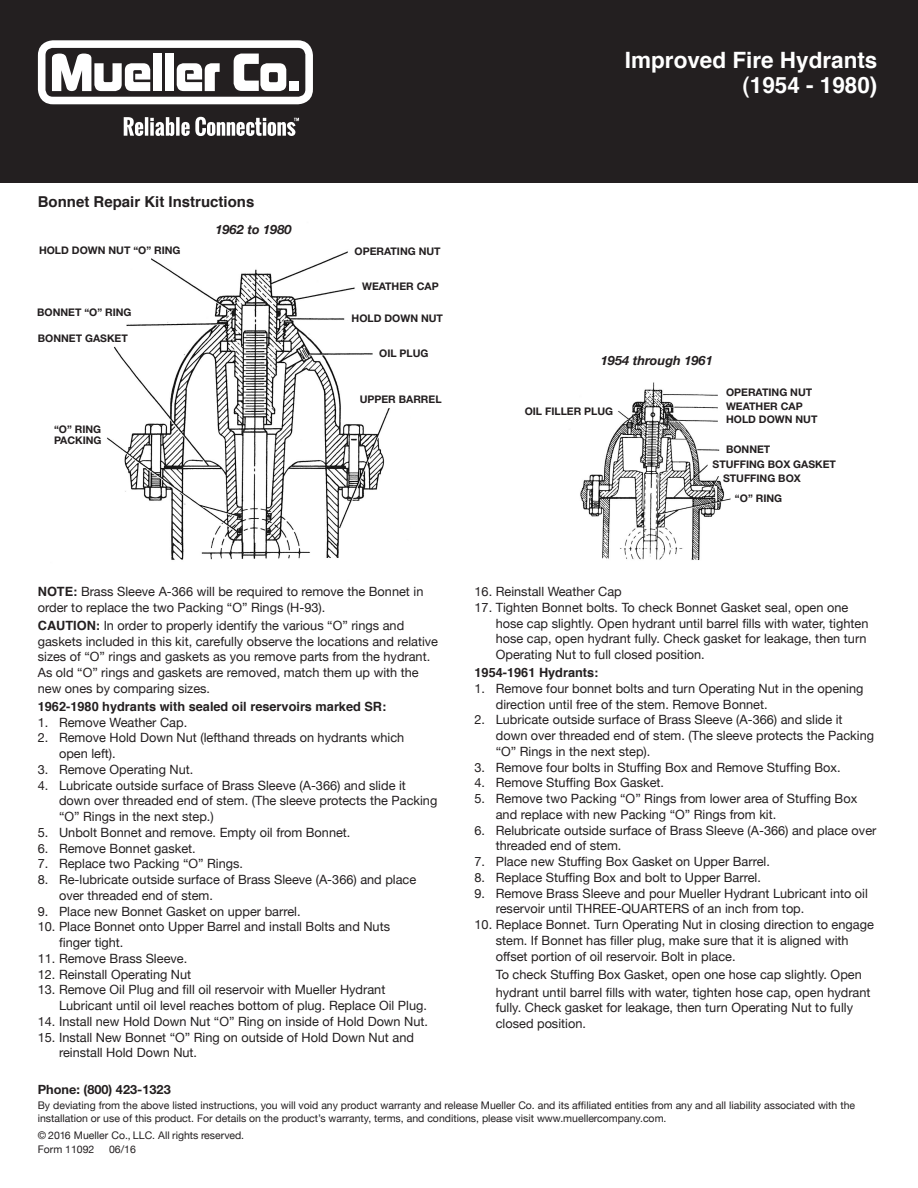
<style>
.page{position:relative;width:918px;height:1188px;background:#fff}
.page>*{position:absolute;margin:0;border:0;box-sizing:border-box;transform-origin:0 0}
.t1{font:700 22.5px "Helvetica";color:#fff}
.t2{font:700 15px "Helvetica";color:#231f20}
.t3{font:12.75px/15.8px "Helvetica Neue";color:#231f20}
.t4{font:700 12.75px "Helvetica";color:#231f20}
.t5{font:italic 700 12.75px "Helvetica Neue";color:#231f20}
.t6{font:700 12.75px "Helvetica Neue";color:#231f20}
.t7{font:10.5px/12.8px "Helvetica Neue";color:#231f20}
.t8{font:700 10.5px "Helvetica Neue";color:#231f20}
.s1{font-family:"Helvetica";font-weight:700}
</style>
<div class="page">
<img style="left:107px;top:251px;width:283px;height:309px">
<div style="left:0;top:0;width:918px;height:182px;background:#231f20"></div>
<svg style="left:38px;top:40px;width:275px;height:64px"></svg>
<svg style="left:124px;top:117px;width:175px;height:19px"></svg>
<img style="left:580px;top:382px;width:151px;height:178px">
<p class="t1" style="left:625px;top:42px;width:254px">Improved Fire Hydrants</p>
<p class="t1" style="left:742px;top:67px;width:137px">(1954 - 1980)</p>
<p class="t2" style="left:38px;top:190px;width:218px">Bonnet Repair Kit Instructions</p>
<p class="t5" style="left:215px;top:221px;width:78px">1962 to 1980</p>
<p class="t8" style="left:39px;top:243px;width:143px">HOLD DOWN NUT “O” RING</p>
<p class="t8" style="left:355px;top:245px;width:88px">OPERATING NUT</p>
<p class="t8" style="left:362px;top:280px;width:78px">WEATHER CAP</p>
<p class="t8" style="left:352px;top:312px;width:93px">HOLD DOWN NUT</p>
<p class="t8" style="left:379px;top:347px;width:51px">OIL PLUG</p>
<p class="t8" style="left:360px;top:392px;width:83px">UPPER BARREL</p>
<p class="t8" style="left:37px;top:306px;width:96px">BONNET “O” RING</p>
<p class="t8" style="left:38px;top:332px;width:92px">BONNET GASKET</p>
<p class="t8" style="left:54px;top:423px;width:49px">“O” RING</p>
<p class="t8" style="left:54px;top:434px;width:49px">PACKING</p>
<p class="t5" style="left:601px;top:353px;width:113px">1954 through 1961</p>
<p class="t8" style="left:525px;top:405px;width:90px">OIL FILLER PLUG</p>
<p class="t8" style="left:726px;top:386px;width:88px">OPERATING NUT</p>
<p class="t8" style="left:726px;top:400px;width:78px">WEATHER CAP</p>
<p class="t8" style="left:726px;top:412px;width:93px">HOLD DOWN NUT</p>
<p class="t8" style="left:726px;top:443px;width:46px">BONNET</p>
<p class="t8" style="left:723px;top:471px;width:79px">STUFFING BOX</p>
<p class="t8" style="left:735px;top:491px;width:49px">“O” RING</p>
<p class="t8" style="left:713px;top:457px;width:125px">STUFFING BOX GASKET</p>
<p class="t3" style="left:38px;top:583px;width:387px"><span class="s1">NOTE:</span> Brass Sleeve A-366 will be required to remove the Bonnet in order to replace the two Packing “O” Rings (H-93).</p>
<p class="t3" style="left:38px;top:617px;width:402px"><span class="s1">CAUTION:</span> In order to properly identify the various “O” rings and gaskets included in this kit, carefully observe the locations and relative sizes of “O” rings and gaskets as you remove parts from the hydrant.<br>As old “O” rings and gaskets are removed, match them up with the new ones by comparing sizes.</p>
<p class="t4" style="left:38px;top:696px;width:350px">1962-1980 hydrants with sealed oil reservoirs marked SR:</p>
<p class="t3" style="left:38px;top:714px;width:151px">1. Remove Weather Cap.</p>
<p class="t3" style="left:59px;top:730px;width:347px;text-indent:-21px">2. Remove Hold Down Nut (lefthand threads on hydrants which open left).</p>
<p class="t3" style="left:38px;top:761px;width:157px">3. Remove Operating Nut.</p>
<p class="t3" style="left:59px;top:777px;width:380px;text-indent:-21px">4. Lubricate outside surface of Brass Sleeve (A-366) and slide it down over threaded end of stem. (The sleeve protects the Packing “O” Rings in the next step.)</p>
<p class="t3" style="left:38px;top:824px;width:314px">5. Unbolt Bonnet and remove. Empty oil from Bonnet.</p>
<p class="t3" style="left:38px;top:840px;width:160px">6. Remove Bonnet gasket.</p>
<p class="t3" style="left:38px;top:856px;width:207px">7. Replace two Packing “O” Rings.</p>
<p class="t3" style="left:59px;top:871px;width:359px;text-indent:-21px">8. Re-lubricate outside surface of Brass Sleeve (A-366) and place over threaded end of stem.</p>
<p class="t3" style="left:38px;top:903px;width:264px">9. Place new Bonnet Gasket on upper barrel.</p>
<p class="t3" style="left:59px;top:919px;width:333px;text-indent:-21px">10. Place Bonnet onto Upper Barrel and install Bolts and Nuts finger tight.</p>
<p class="t3" style="left:38px;top:950px;width:151px">11. Remove Brass Sleeve.</p>
<p class="t3" style="left:38px;top:966px;width:155px">12. Reinstall Operating Nut</p>
<p class="t3" style="left:59px;top:982px;width:369px;text-indent:-21px">13. Remove Oil Plug and fill oil reservoir with Mueller Hydrant<br>Lubricant until oil level reaches bottom of plug. Replace Oil Plug.</p>
<p class="t3" style="left:38px;top:1013px;width:392px">14. Install new Hold Down Nut “O” Ring on inside of Hold Down Nut.</p>
<p class="t3" style="left:59px;top:1029px;width:356px;text-indent:-21px">15. Install New Bonnet “O” Ring on outside of Hold Down Nut and reinstall Hold Down Nut.</p>
<p class="t3" style="left:475px;top:583px;width:149px">16. Reinstall Weather Cap</p>
<p class="t3" style="left:496px;top:599px;width:374px;text-indent:-21px">17. Tighten Bonnet bolts. To check Bonnet Gasket seal, open one hose cap slightly. Open hydrant until barrel fills with water, tighten hose cap, open hydrant fully. Check gasket for leakage, then turn Operating Nut to full closed position.</p>
<p class="t4" style="left:475px;top:662px;width:126px">1954-1961 Hydrants:</p>
<p class="t3" style="left:496px;top:680px;width:369px;text-indent:-21px">1. Remove four bonnet bolts and turn Operating Nut in the opening direction until free of the stem. Remove Bonnet.</p>
<p class="t3" style="left:496px;top:712px;width:380px;text-indent:-21px">2. Lubricate outside surface of Brass Sleeve (A-366) and slide it down over threaded end of stem. (The sleeve protects the Packing “O” Rings in the next step).</p>
<p class="t3" style="left:475px;top:759px;width:368px">3. Remove four bolts in Stuffing Box and Remove Stuffing Box.</p>
<p class="t3" style="left:475px;top:775px;width:191px">4. Remove Stuffing Box Gasket.</p>
<p class="t3" style="left:496px;top:790px;width:363px;text-indent:-21px">5. Remove two Packing “O” Rings from lower area of Stuffing Box and replace with new Packing “O” Rings from kit.</p>
<p class="t3" style="left:496px;top:822px;width:382px;text-indent:-21px">6. Relubricate outside surface of Brass Sleeve (A-366) and place over threaded end of stem.</p>
<p class="t3" style="left:475px;top:853px;width:297px">7. Place new Stuffing Box Gasket on Upper Barrel.</p>
<p class="t3" style="left:475px;top:869px;width:288px">8. Replace Stuffing Box and bolt to Upper Barrel.</p>
<p class="t3" style="left:496px;top:885px;width:374px;text-indent:-21px">9. Remove Brass Sleeve and pour Mueller Hydrant Lubricant into oil reservoir until THREE-QUARTERS of an inch from top.</p>
<p class="t3" style="left:496px;top:916px;width:380px;text-indent:-21px">10. Replace Bonnet. Turn Operating Nut in closing direction to engage stem. If Bonnet has filler plug, make sure that it is aligned with offset portion of oil reservoir. Bolt in place.</p>
<p class="t3" style="left:496px;top:965px;width:376px;line-height:18px">To check Stuffing Box Gasket, open one hose cap slightly. Open hydrant until barrel fills with water, tighten hose cap, open hydrant</p>
<p class="t3" style="left:496px;top:1000px;width:359px">fully. Check gasket for leakage, then turn Operating Nut to fully closed position.</p>
<p class="t6" style="left:38px;top:1081px;width:134px">Phone: (800) 423-1323</p>
<p class="t7" style="left:38px;top:1128px;width:208px">© 2016 Mueller Co., LLC. All rights reserved.</p>
<p class="t7" style="left:38px;top:1143px;width:58px">Form 11092</p>
<p class="t7" style="left:109px;top:1143px;width:28px">06/16</p>
<p class="t7" style="left:38px;top:1099px;width:819px">By deviating from the above listed instructions, you will void any product warranty and release Mueller Co. and its affiliated entities from any and all liability associated with the installation or use of this product. For details on the product’s warranty, terms, and conditions, please visit www.muellercompany.com.</p>
</div>
